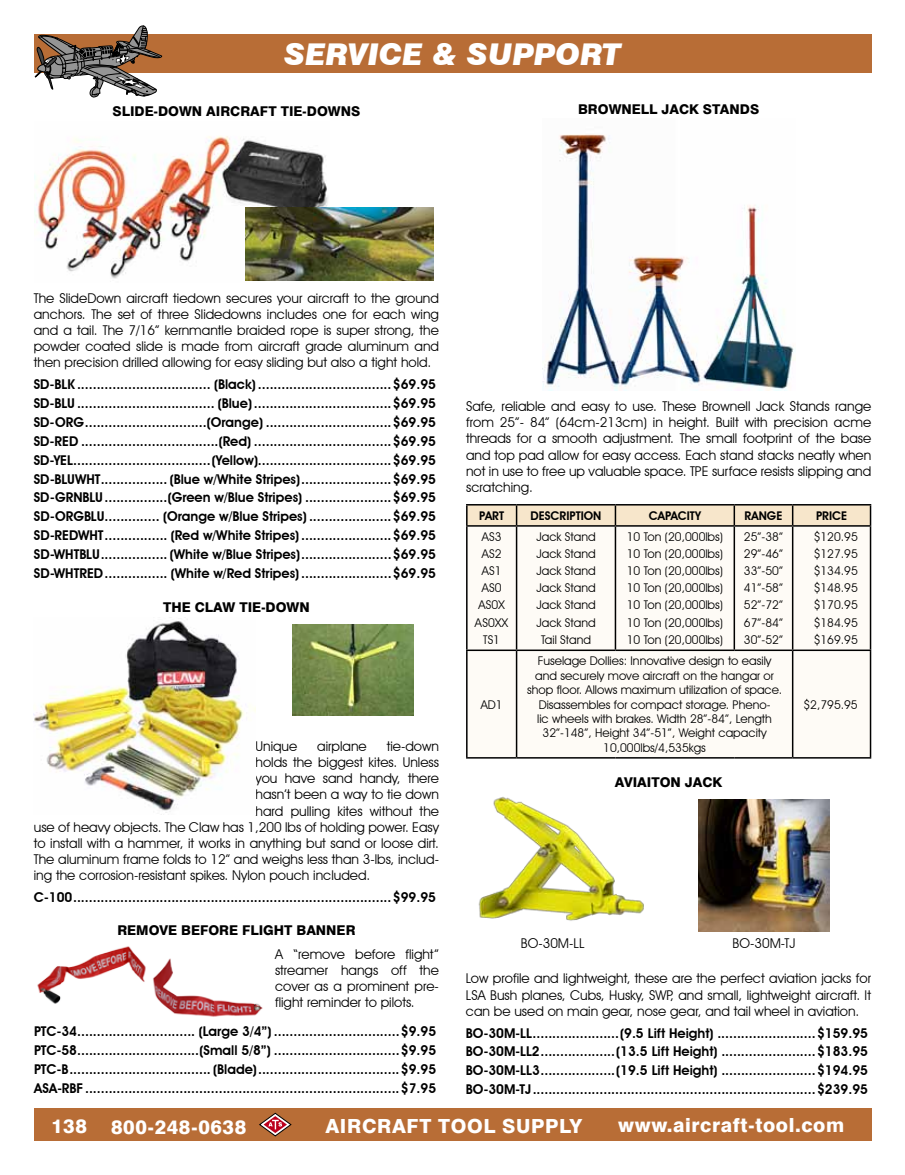
<style>
.page{position:relative;width:905px;height:1175px;background:#fff}
.page>*{position:absolute;margin:0;border:0;box-sizing:border-box;transform-origin:0 0}
.t1{font:italic 900 30px "Swiss 721 BT";color:#fff}
.t2{font:800 19.5px "Swiss 721 BT";letter-spacing:.03em;color:#fff}
.t3{font:600 13.5px/18.9px "Avant Garde IT Cby BT";color:#000;text-align:justify}
.t4{font:13.5px/16.2px "Avant Garde IT Cby BT";color:#000;text-align:justify}
.t5{font:800 13.5px "Swiss 721 BT";color:#000}
.t6{font:12px/17.1px "Avant Garde IT Cby BT";color:#000;text-align:center}
.t7{font:600 12px "Avant Garde IT Cby BT";color:#000}
</style>
<div class="page">
<div style="left:34px;top:1108px;width:837px;height:33px;background:#b86d36"></div>
<svg style="left:259px;top:1112px;width:33px;height:24px"></svg>
<img style="left:478px;top:797px;width:166px;height:124px">
<img style="left:698px;top:799px;width:131px;height:132px">
<div style="left:467px;top:526px;width:402px;height:231px;background:#fefbf6"></div>
<hr style="left:466px;top:504px;width:50px;height:1px;background:#000">
<hr style="left:516px;top:504px;width:99px;height:1px;background:#000">
<div style="left:466px;top:505px;width:403px;height:20px;background:#f7e6cb"></div>
<hr style="left:615px;top:504px;width:119px;height:1px;background:#000">
<hr style="left:614px;top:505px;width:2px;height:20px;background:#000">
<hr style="left:734px;top:504px;width:58px;height:1px;background:#000">
<hr style="left:733px;top:505px;width:2px;height:20px;background:#000">
<hr style="left:792px;top:504px;width:79px;height:1px;background:#000">
<hr style="left:791px;top:505px;width:2px;height:20px;background:#000">
<hr style="left:869px;top:505px;width:2px;height:20px;background:#000">
<hr style="left:466px;top:525px;width:50px;height:1px;background:#000">
<hr style="left:466px;top:526px;width:1px;height:123px;background:#000">
<hr style="left:516px;top:525px;width:99px;height:1px;background:#000">
<hr style="left:516px;top:526px;width:1px;height:123px;background:#000">
<hr style="left:615px;top:525px;width:119px;height:1px;background:#000">
<hr style="left:614px;top:526px;width:2px;height:123px;background:#000">
<hr style="left:734px;top:525px;width:58px;height:1px;background:#000">
<hr style="left:733px;top:526px;width:2px;height:123px;background:#000">
<hr style="left:792px;top:525px;width:79px;height:1px;background:#000">
<hr style="left:791px;top:526px;width:2px;height:123px;background:#000">
<hr style="left:869px;top:526px;width:2px;height:123px;background:#000">
<hr style="left:466px;top:649px;width:50px;height:2px;background:#000">
<hr style="left:466px;top:651px;width:1px;height:106px;background:#000">
<hr style="left:516px;top:649px;width:99px;height:2px;background:#000">
<hr style="left:516px;top:651px;width:1px;height:106px;background:#000">
<hr style="left:615px;top:649px;width:119px;height:2px;background:#000">
<hr style="left:734px;top:649px;width:58px;height:2px;background:#000">
<hr style="left:792px;top:649px;width:79px;height:2px;background:#000">
<hr style="left:791px;top:651px;width:2px;height:106px;background:#000">
<hr style="left:869px;top:651px;width:2px;height:106px;background:#000">
<hr style="left:466px;top:757px;width:50px;height:1px;background:#000">
<hr style="left:516px;top:757px;width:99px;height:1px;background:#000">
<hr style="left:615px;top:757px;width:119px;height:1px;background:#000">
<hr style="left:734px;top:757px;width:58px;height:1px;background:#000">
<hr style="left:792px;top:757px;width:79px;height:1px;background:#000">
<img style="left:542px;top:134px;width:253px;height:256px">
<img style="left:34px;top:136px;width:295px;height:145px">
<div style="left:34px;top:34px;width:837px;height:39px;background:#b86d36"></div>
<img style="left:34px;top:617px;width:221px;height:196px">
<img style="left:292px;top:625px;width:121px;height:90px">
<img style="left:246px;top:208px;width:188px;height:72px">
<img style="left:153px;top:958px;width:110px;height:59px">
<img style="left:37px;top:946px;width:109px;height:58px">
<svg style="left:35px;top:25px;width:127px;height:73px"></svg>
<h1 class="t1" style="left:284px;top:36px;width:338px">SERVICE &amp; SUPPORT</h1>
<p class="t5" style="left:113px;top:103px;width:10px">SLIDE</p>
<p class="t5" style="left:153px;top:103px;width:63px">-DOWN AIRCRAFT</p>
<p class="t5" style="left:281px;top:103px;width:71px">TIE-DOWNS</p>
<p class="t5" style="left:578px;top:101px;width:11px">BRO</p>
<p class="t5" style="left:608px;top:101px;width:23px">WNELL</p>
<p class="t5" style="left:661px;top:101px;width:19px">JACK</p>
<p class="t5" style="left:703px;top:101px;width:11px">STANDS</p>
<p class="t4" style="left:34px;top:289px;width:407px">The SlideDown aircraft tiedown secures your aircraft to the ground anchors. The set of three Slidedowns includes one for each wing and a tail. The 7/16” kernmantle braided rope is super strong, the powder coated slide is made from aircraft grade aluminum and then precision drilled allowing for easy sliding but also a tight hold.</p>
<p class="t3" style="left:34px;top:375px;width:404px">SD-BLK .................................. (Black) ..................................$69.95<br>SD-BLU ................................... (Blue)...................................$69.95<br>SD-ORG...............................(Orange) ................................$69.95<br>SD-RED ...................................(Red) ...................................$69.95<br>SD-YEL...................................(Yellow)..................................$69.95<br>SD-BLUWHT................. (Blue w/White Stripes).......................$69.95<br>SD-GRNBLU................(Green w/Blue Stripes) ......................$69.95<br>SD-ORGBLU.............. (Orange w/Blue Stripes) .....................$69.95<br>SD-REDWHT................ (Red w/White Stripes).......................$69.95<br>SD-WHTBLU................. (White w/Blue Stripes).......................$69.95<br>SD-WHTRED................ (White w/Red Stripes).......................$69.95</p>
<p class="t5" style="left:163px;top:598px;width:146px">THE CLAW TIE-DOWN</p>
<p class="t4" style="left:255px;top:737px;width:43px">Unique</p>
<p class="t4" style="left:317px;top:737px;width:51px">airplane</p>
<p class="t4" style="left:387px;top:737px;width:54px">tie-down</p>
<p class="t4" style="left:255px;top:754px;width:185px">holds the biggest kites. Unless</p>
<p class="t4" style="left:255px;top:770px;width:185px">you have sand handy, there</p>
<p class="t4" style="left:255px;top:786px;width:185px">hasn’t been a way to tie down</p>
<p class="t4" style="left:255px;top:802px;width:185px">hard pulling kites without the</p>
<p class="t4" style="left:34px;top:818px;width:407px">use of heavy objects. The Claw has 1,200 lbs of holding power. Easy</p>
<p class="t4" style="left:34px;top:835px;width:406px">to install with a hammer, it works in anything but sand or loose dirt.</p>
<p class="t4" style="left:34px;top:851px;width:406px">The aluminum frame folds to 12” and weighs less than 3-lbs, includ-</p>
<p class="t4" style="left:34px;top:867px;width:338px">ing the corrosion-resistant spikes. Nylon pouch included.</p>
<p class="t3" style="left:34px;top:887px;width:403px">C-100.................................................................................$99.95</p>
<p class="t5" style="left:117px;top:922px;width:240px">REMOVE BEFORE FLIGHT BANNER</p>
<p class="t4" style="left:275px;top:945px;width:165px">A “remove before flight” streamer hangs off the cover as a prominent pre&shy;flight reminder to pilots.</p>
<p class="t3" style="left:34px;top:1021px;width:404px">PTC-34.............................. (Large 3/4”) ................................$9.95<br>PTC-58...............................(Small 5/8”) ................................$9.95<br>PTC-B.................................... (Blade)....................................$9.95<br>ASA-RBF ................................................................................$7.95</p>
<p class="t4" style="left:466px;top:398px;width:407px">Safe, reliable and easy to use. These Brownell Jack Stands range from 25”- 84” (64cm-213cm) in height. Built with precision acme threads for a smooth adjustment. The small footprint of the base and top pad allow for easy access. Each stand stacks neatly when not in use to free up valuable space. TPE surface resists slipping and scratching.</p>
<p class="t7" style="left:479px;top:508px;width:14px">Part</p>
<p class="t7" style="left:530px;top:508px;width:16px">Description</p>
<p class="t7" style="left:649px;top:508px;width:17px">Capacity</p>
<p class="t7" style="left:744px;top:508px;width:16px">Range</p>
<p class="t7" style="left:816px;top:508px;width:14px">Price</p>
<p class="t6" style="left:475px;top:528px;width:32px">AS3<br>AS2<br>AS1<br>AS0<br>AS0X<br>AS0XX<br>TS1</p>
<p class="t6" style="left:536px;top:528px;width:61px">Jack Stand<br>Jack Stand<br>Jack Stand<br>Jack Stand<br>Jack Stand<br>Jack Stand<br>Tail Stand</p>
<p class="t6" style="left:626px;top:528px;width:98px;text-align:justify">10 Ton (20,000lbs)<br>10 Ton (20,000lbs)<br>10 Ton (20,000lbs)<br>10 Ton (20,000lbs)<br>10 Ton (20,000lbs)<br>10 Ton (20,000lbs)<br>10 Ton (20,000lbs)</p>
<p class="t6" style="left:744px;top:528px;width:41px;text-align:justify">25”-38” 29”-46” 33”-50” 41”-58” 52”-72” 67”-84” 30”-52”</p>
<p class="t6" style="left:813px;top:528px;width:46px;text-align:justify">$120.95 $127.95 $134.95 $148.95 $170.95 $184.95 $169.95</p>
<p class="t6" style="left:480px;top:695px;width:23px">AD1</p>
<p class="t6" style="left:527px;top:654px;width:256px;line-height:14.4px">Fuselage Dollies: Innovative design to easily and securely move aircraft on the hangar or shop floor. Allows maximum utilization of space.<br>Disassembles for compact storage. Pheno-<br>lic wheels with brakes. Width 28”-84”, Length 32”-148”, Height 34”-51”, Weight capacity 10,000lbs/4,535kgs</p>
<p class="t5" style="left:614px;top:774px;width:109px">AVIAITON JACK</p>
<p class="t6" style="left:803px;top:695px;width:56px">$2,795.95</p>
<p class="t4" style="left:521px;top:935px;width:65px">BO-30M-LL</p>
<p class="t4" style="left:732px;top:935px;width:64px">BO-30M-TJ</p>
<p class="t4" style="left:466px;top:970px;width:407px">Low profile and lightweight, these are the perfect aviation jacks for LSA Bush planes, Cubs, Husky, SWP, and small, lightweight aircraft. It can be used on main gear, nose gear, and tail wheel in aviation.</p>
<p class="t3" style="left:466px;top:1023px;width:404px">BO-30M-LL......................(9.5 Lift Height) .........................$159.95<br>BO-30M-LL2...................(13.5 Lift Height) ........................$183.95<br>BO-30M-LL3...................(19.5 Lift Height) ........................$194.95<br>BO-30M-TJ ........................................................................$239.95</p>
<h2 class="t2" style="left:51px;top:1115px;width:196px">138 800-248-0638</h2>
<h2 class="t2" style="left:325px;top:1114px;width:258px">AIRCRAFT TOOL SUPPLY</h2>
<h2 class="t2" style="left:618px;top:1113px;width:227px">WWW.AIRCRAFT-TOOL.COM</h2>
</div>
